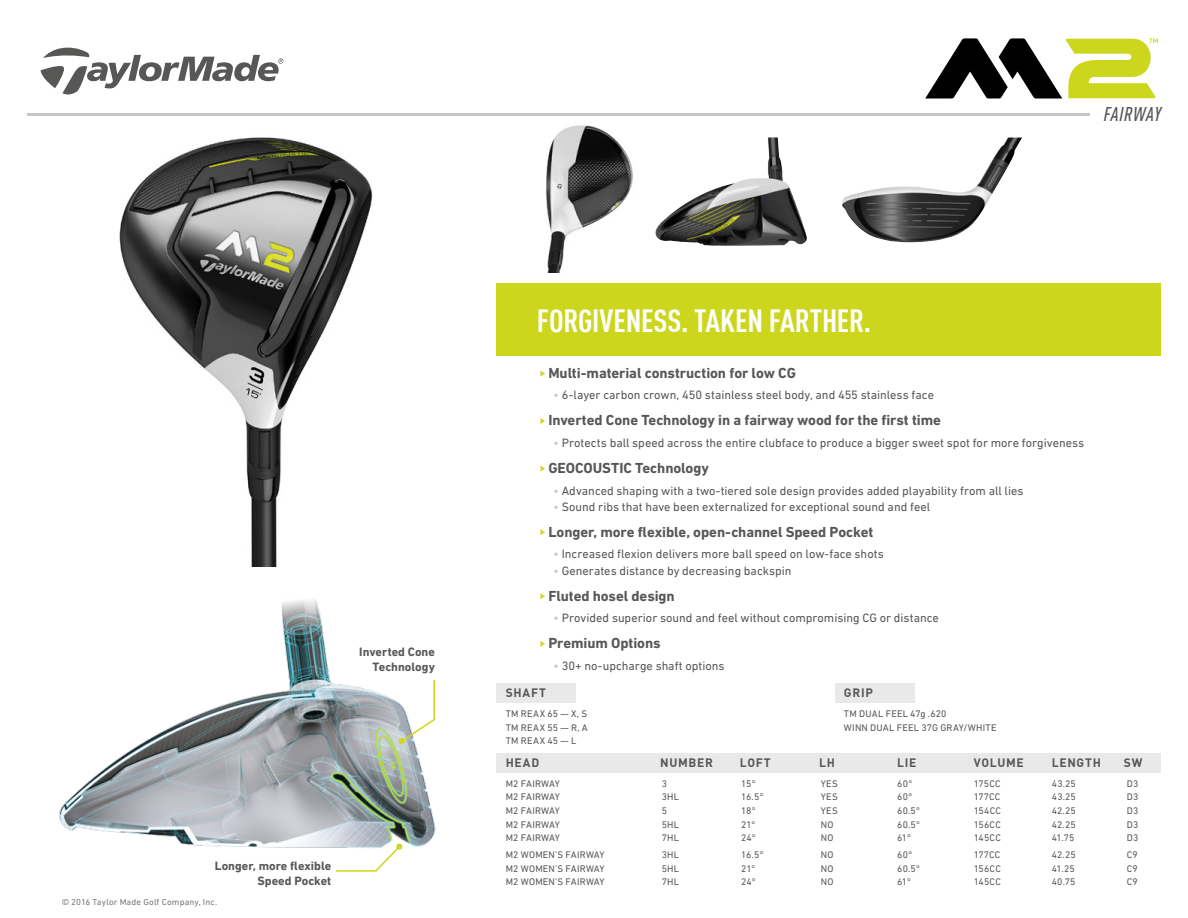
<style>
.page{position:relative;width:1188px;height:918px;background:#fff}
.page>*{position:absolute;margin:0;border:0;box-sizing:border-box;transform-origin:0 0}
.t1{font:700 condensed 31.5px "Adihaus DIN";letter-spacing:-.005em;color:#fff}
.t2{font:italic 500 condensed 19.5px "Adihaus DIN";letter-spacing:.035em;color:#575756}
.t3{font:700 14.85px "DIN Next LT Pro";letter-spacing:-.005em;color:#575756}
.t4{font:12.3px "DIN Next LT Pro";color:#575756}
.t5{font:700 12.3px/14.9px "DIN Next LT Pro";color:#575756;text-align:right}
.t6{font:700 12px "Adihaus DIN";letter-spacing:.06em;color:#575756}
.t7{font:9.75px/13.5px "DIN Next LT Pro";letter-spacing:.02em;color:#575756;text-align:justify}
.t8{font:9px "DIN Next LT Pro";letter-spacing:.02em;color:#575756}
.s1{color:#c6c6c6}
</style>
<div class="page">
<img style="left:59px;top:599px;width:377px;height:249px">
<img style="left:524px;top:115px;width:113px;height:158px">
<img style="left:842px;top:138px;width:180px;height:104px">
<img style="left:655px;top:137px;width:152px;height:109px">
<img style="left:119px;top:137px;width:254px;height:430px">
<hr style="left:27px;top:113px;width:1063px;height:2px;background:#c6c6c6">
<svg style="left:399px;top:678px;width:37px;height:66px"></svg>
<svg style="left:335px;top:844px;width:67px;height:28px"></svg>
<svg style="left:40px;top:47px;width:244px;height:48px"></svg>
<svg style="left:925px;top:38px;width:233px;height:61px"></svg>
<svg style="left:540px;top:370px;width:5px;height:7px"></svg>
<svg style="left:540px;top:418px;width:5px;height:6px"></svg>
<svg style="left:540px;top:466px;width:5px;height:6px"></svg>
<svg style="left:540px;top:529px;width:5px;height:6px"></svg>
<svg style="left:540px;top:593px;width:5px;height:6px"></svg>
<svg style="left:540px;top:641px;width:5px;height:6px"></svg>
<div style="left:496px;top:284px;width:665px;height:72px;background:#ccd61c"></div>
<div style="left:497px;top:753px;width:664px;height:20px;background:#e9e9e9"></div>
<div style="left:497px;top:683px;width:79px;height:20px;background:#e9e9e9"></div>
<div style="left:835px;top:683px;width:79px;height:20px;background:#e9e9e9"></div>
<h2 class="t2" style="left:1104px;top:100px;width:59px">FAIRWAY</h2>
<p class="t5" style="left:359px;top:644px;width:77px">Inverted Cone<br>Technology</p>
<p class="t5" style="left:215px;top:858px;width:118px">Longer, more flexible<br>Speed Pocket</p>
<p class="t8" style="left:62px;top:897px;width:157px">© 2016 Taylor Made Golf Company, Inc.</p>
<h1 class="t1" style="left:537px;top:297px;width:336px">FORGIVENESS. TAKEN FARTHER.</h1>
<p class="t3" style="left:548px;top:364px;width:249px">Multi-material construction for low CG</p>
<p class="t4" style="left:554px;top:388px;width:382px"><span class="s1">•</span> 6-layer carbon crown, 450 stainless steel body, and 455 stainless face</p>
<p class="t3" style="left:548px;top:412px;width:394px">Inverted Cone Technology in a fairway wood for the first time</p>
<p class="t4" style="left:554px;top:436px;width:532px"><span class="s1">•</span> Protects ball speed across the entire clubface to produce a bigger sweet spot for more forgiveness</p>
<p class="t3" style="left:548px;top:459px;width:162px">GEOCOUSTIC Technology</p>
<p class="t4" style="left:554px;top:483px;width:471px"><span class="s1">•</span> Advanced shaping with a two-tiered sole design provides added playability from all lies</p>
<p class="t4" style="left:554px;top:499px;width:378px"><span class="s1">•</span> Sound ribs that have been externalized for exceptional sound and feel</p>
<p class="t3" style="left:548px;top:523px;width:327px">Longer, more flexible, open-channel Speed Pocket</p>
<p class="t4" style="left:554px;top:547px;width:332px"><span class="s1">•</span> Increased flexion delivers more ball speed on low-face shots</p>
<p class="t4" style="left:554px;top:563px;width:240px"><span class="s1">•</span> Generates distance by decreasing backspin</p>
<p class="t3" style="left:548px;top:587px;width:128px">Fluted hosel design</p>
<p class="t4" style="left:554px;top:611px;width:387px"><span class="s1">•</span> Provided superior sound and feel without compromising CG or distance</p>
<p class="t3" style="left:548px;top:634px;width:114px">Premium Options</p>
<p class="t4" style="left:554px;top:659px;width:173px"><span class="s1">•</span> 30+ no-upcharge shaft options</p>
<p class="t6" style="left:506px;top:683px;width:42px">SHAFT</p>
<p class="t7" style="left:506px;top:707px;width:84px">TM REAX 65 — X, S TM REAX 55 — R, A TM REAX 45 — L</p>
<p class="t6" style="left:844px;top:683px;width:30px">GRIP</p>
<p class="t7" style="left:844px;top:707px;width:154px">TM DUAL FEEL 47g .620<br>WINN DUAL FEEL 37G GRAY/WHITE</p>
<p class="t6" style="left:506px;top:752px;width:35px">HEAD</p>
<p class="t6" style="left:660px;top:752px;width:54px">NUMBER</p>
<p class="t6" style="left:740px;top:752px;width:32px">LOFT</p>
<p class="t6" style="left:819px;top:752px;width:17px">LH</p>
<p class="t6" style="left:897px;top:752px;width:21px">LIE</p>
<p class="t6" style="left:974px;top:752px;width:52px">VOLUME</p>
<p class="t6" style="left:1052px;top:752px;width:51px">LENGTH</p>
<p class="t6" style="left:1124px;top:752px;width:20px">SW</p>
<p class="t7" style="left:506px;top:777px;width:56px">M2 FAIRWAY</p>
<p class="t7" style="left:662px;top:777px;width:7px">3</p>
<p class="t7" style="left:741px;top:777px;width:16px">15°</p>
<p class="t7" style="left:821px;top:777px;width:19px">YES</p>
<p class="t7" style="left:897px;top:777px;width:17px">60°</p>
<p class="t7" style="left:974px;top:777px;width:28px">175CC</p>
<p class="t7" style="left:1052px;top:777px;width:26px">43.25</p>
<p class="t7" style="left:1127px;top:777px;width:13px">D3</p>
<p class="t7" style="left:506px;top:790px;width:56px">M2 FAIRWAY</p>
<p class="t7" style="left:662px;top:790px;width:19px">3HL</p>
<p class="t7" style="left:741px;top:790px;width:24px">16.5°</p>
<p class="t7" style="left:821px;top:790px;width:19px">YES</p>
<p class="t7" style="left:897px;top:790px;width:17px">60°</p>
<p class="t7" style="left:974px;top:790px;width:28px">177CC</p>
<p class="t7" style="left:1052px;top:790px;width:26px">43.25</p>
<p class="t7" style="left:1127px;top:790px;width:13px">D3</p>
<p class="t7" style="left:506px;top:804px;width:56px">M2 FAIRWAY</p>
<p class="t7" style="left:662px;top:804px;width:7px">5</p>
<p class="t7" style="left:741px;top:804px;width:16px">18°</p>
<p class="t7" style="left:821px;top:804px;width:19px">YES</p>
<p class="t7" style="left:897px;top:804px;width:25px">60.5°</p>
<p class="t7" style="left:974px;top:804px;width:29px">154CC</p>
<p class="t7" style="left:1052px;top:804px;width:25px">42.25</p>
<p class="t7" style="left:1127px;top:804px;width:13px">D3</p>
<p class="t7" style="left:506px;top:817px;width:56px">M2 FAIRWAY</p>
<p class="t7" style="left:662px;top:817px;width:19px">5HL</p>
<p class="t7" style="left:741px;top:817px;width:16px">21°</p>
<p class="t7" style="left:821px;top:817px;width:14px">NO</p>
<p class="t7" style="left:897px;top:817px;width:25px">60.5°</p>
<p class="t7" style="left:974px;top:817px;width:29px">156CC</p>
<p class="t7" style="left:1052px;top:817px;width:25px">42.25</p>
<p class="t7" style="left:1127px;top:817px;width:13px">D3</p>
<p class="t7" style="left:506px;top:831px;width:56px">M2 FAIRWAY</p>
<p class="t7" style="left:662px;top:831px;width:19px">7HL</p>
<p class="t7" style="left:741px;top:831px;width:16px">24°</p>
<p class="t7" style="left:821px;top:831px;width:14px">NO</p>
<p class="t7" style="left:897px;top:831px;width:15px">61°</p>
<p class="t7" style="left:974px;top:831px;width:29px">145CC</p>
<p class="t7" style="left:1052px;top:831px;width:24px">41.75</p>
<p class="t7" style="left:1127px;top:831px;width:13px">D3</p>
<p class="t7" style="left:506px;top:848px;width:100px">M2 WOMEN’S FAIRWAY</p>
<p class="t7" style="left:662px;top:848px;width:19px">3HL</p>
<p class="t7" style="left:741px;top:848px;width:24px">16.5°</p>
<p class="t7" style="left:821px;top:848px;width:14px">NO</p>
<p class="t7" style="left:897px;top:848px;width:17px">60°</p>
<p class="t7" style="left:974px;top:848px;width:28px">177CC</p>
<p class="t7" style="left:1052px;top:848px;width:25px">42.25</p>
<p class="t7" style="left:1127px;top:848px;width:13px">C9</p>
<p class="t7" style="left:506px;top:862px;width:100px">M2 WOMEN’S FAIRWAY</p>
<p class="t7" style="left:662px;top:862px;width:19px">5HL</p>
<p class="t7" style="left:741px;top:862px;width:16px">21°</p>
<p class="t7" style="left:821px;top:862px;width:14px">NO</p>
<p class="t7" style="left:897px;top:862px;width:25px">60.5°</p>
<p class="t7" style="left:974px;top:862px;width:29px">156CC</p>
<p class="t7" style="left:1052px;top:862px;width:24px">41.25</p>
<p class="t7" style="left:1127px;top:862px;width:13px">C9</p>
<p class="t7" style="left:506px;top:875px;width:100px">M2 WOMEN’S FAIRWAY</p>
<p class="t7" style="left:662px;top:875px;width:19px">7HL</p>
<p class="t7" style="left:741px;top:875px;width:16px">24°</p>
<p class="t7" style="left:821px;top:875px;width:14px">NO</p>
<p class="t7" style="left:897px;top:875px;width:15px">61°</p>
<p class="t7" style="left:974px;top:875px;width:29px">145CC</p>
<p class="t7" style="left:1052px;top:875px;width:25px">40.75</p>
<p class="t7" style="left:1127px;top:875px;width:13px">C9</p>
</div>
